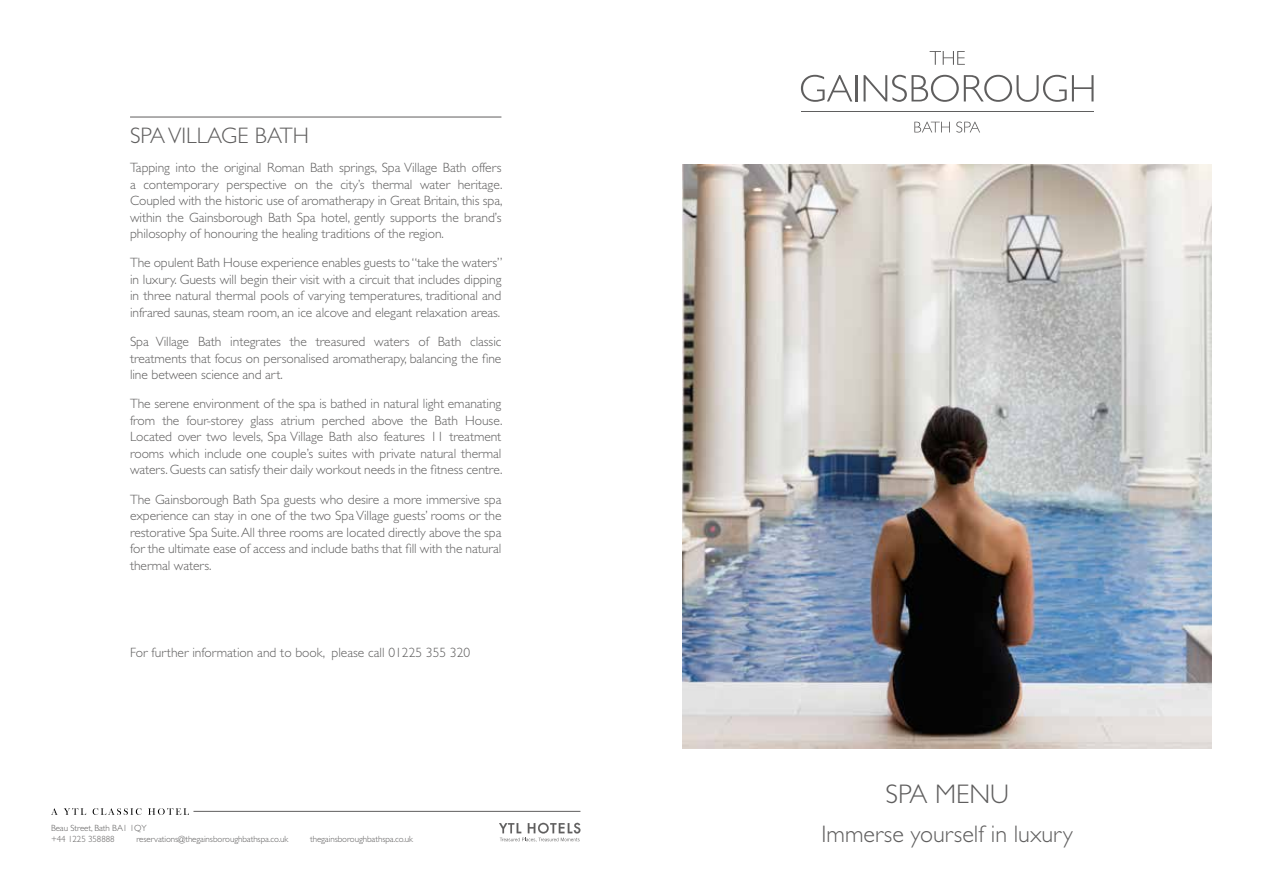
<style>
.page{position:relative;width:1263px;height:893px;background:#fff}
.page>*{position:absolute;margin:0;border:0;box-sizing:border-box;transform-origin:0 0}
.t1{font:300 27px "Gill Sans Std";color:#5f5e5e}
.t2{font:300 24px "Gill Sans Std";color:#5f5e5e}
.t3{font:300 22.5px "Gill Sans Std";color:#5f5e5e}
.t4{font:300 13.5px/16.5px "Gill Sans Std";letter-spacing:-.005em;color:#5f5e5e;text-align:justify}
.t5{font:300 9px/10.8px "Gill Sans Std";letter-spacing:-.01em;color:#5f5e5e}
</style>
<div class="page">
<img style="left:682px;top:165px;width:530px;height:584px">
<svg style="left:930px;top:51px;width:35px;height:14px"></svg>
<svg style="left:801px;top:75px;width:51px;height:27px"></svg>
<hr style="left:855px;top:75px;width:2px;height:26px;background:#5f5e5e">
<svg style="left:863px;top:75px;width:230px;height:27px"></svg>
<hr style="left:801px;top:111px;width:293px;height:1px;background:#5f5e5e">
<svg style="left:914px;top:122px;width:36px;height:10px"></svg>
<svg style="left:956px;top:122px;width:24px;height:11px"></svg>
<svg style="left:499px;top:823px;width:81px;height:19px"></svg>
<svg style="left:51px;top:808px;width:7px;height:7px"></svg>
<svg style="left:64px;top:808px;width:22px;height:7px"></svg>
<svg style="left:93px;top:808px;width:48px;height:7px"></svg>
<svg style="left:148px;top:808px;width:41px;height:7px"></svg>
<hr style="left:193px;top:811px;width:387px;height:1px;background:#5f5e5e">
<hr style="left:130px;top:117px;width:371px;height:1px;background:#5f5e5e">
<h3 class="t3" style="left:130px;top:123px;width:180px">SPA VILLAGE BATH</h3>
<p class="t4" style="left:130px;top:160px;width:374px">Tapping into the original Roman Bath springs, Spa Village Bath offers a contemporary perspective on the city’s thermal water heritage.<br>Coupled with the historic use of aromatherapy in Great Britain, this spa, within the Gainsborough Bath Spa hotel, gently supports the brand’s philosophy of honouring the healing traditions of the region.</p>
<p class="t4" style="left:130px;top:255px;width:374px">The opulent Bath House experience enables guests to “take the waters” in luxury. Guests will begin their visit with a circuit that includes dipping in three natural thermal pools of varying temperatures, traditional and infrared saunas, steam room, an ice alcove and elegant relaxation areas.</p>
<p class="t4" style="left:130px;top:334px;width:373px">Spa Village Bath integrates the treasured waters of Bath classic treatments that focus on personalised aromatherapy, balancing the fine line between science and art.</p>
<p class="t4" style="left:130px;top:396px;width:374px">The serene environment of the spa is bathed in natural light emanating from the four-storey glass atrium perched above the Bath House.<br>Located over two levels, Spa Village Bath also features 11 treatment rooms which include one couple’s suites with private natural thermal waters. Guests can satisfy their daily workout needs in the fitness centre.</p>
<p class="t4" style="left:130px;top:491px;width:373px">The Gainsborough Bath Spa guests who desire a more immersive spa experience can stay in one of the two Spa Village guests’ rooms or the restorative Spa Suite. All three rooms are located directly above the spa for the ultimate ease of access and include baths that fill with the natural thermal waters.</p>
<p class="t4" style="left:130px;top:644px;width:342px">For further information and to book, please call 01225 355 320</p>
<p class="t5" style="left:51px;top:823px;width:97px">Beau Street, Bath BA1 1QY +44 1225 358888</p>
<p class="t5" style="left:136px;top:833px;width:154px">reservations@thegainsboroughbathspa.co.uk</p>
<p class="t5" style="left:310px;top:833px;width:105px">thegainsboroughbathspa.co.uk</p>
<h1 class="t1" style="left:885px;top:779px;width:125px">Spa Menu</h1>
<h2 class="t2" style="left:821px;top:820px;width:253px">Immerse yourself in luxury</h2>
</div>
